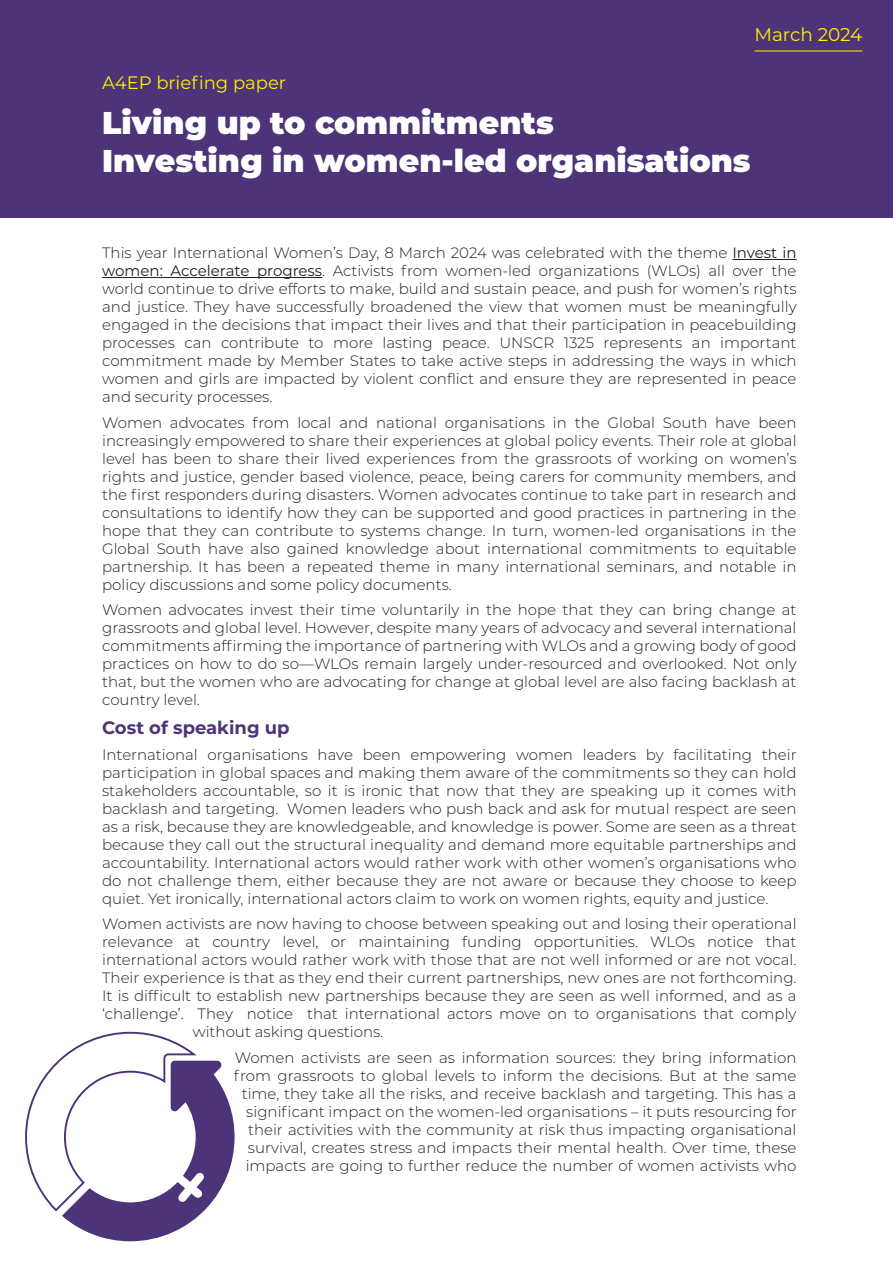
<style>
.page{position:relative;width:893px;height:1263px;background:#fff}
.page>*{position:absolute;margin:0;border:0;box-sizing:border-box;transform-origin:0 0}
.t1{font:900 31.5px/37.8px "Montserrat";color:#fff}
.t2{font:18.45px "Montserrat";letter-spacing:-.005em;color:#fff101}
.t3{font:18px "Montserrat";color:#fff101}
.t4{font:700 18px "Montserrat";color:#4d3378}
.t5{font:300 15px/18px "Montserrat";color:#231f20;text-align:justify}
.s1{font-weight:400}
</style>
<div class="page">
<div style="left:0;top:0;width:893px;height:217px;background:#4d3378"></div>
<hr style="left:732px;top:259px;width:65px;height:1px;background:#231f20">
<hr style="left:102px;top:277px;width:220px;height:1px;background:#231f20">
<svg style="left:25px;top:1031px;width:210px;height:210px"></svg>
<hr style="left:754px;top:51px;width:108px;height:1px;background:#fff101">
<p class="t3" style="left:102px;top:70px;width:185px">A4EP briefing paper</p>
<p class="t2" style="left:754px;top:21px;width:110px">March 2024</p>
<h1 class="t1" style="left:102px;top:102px;width:650px">Living up to commitments<br>Investing in women-led organisations</h1>
<p class="t5" style="left:102px;top:243px;width:696px">This year International Women’s Day, 8 March 2024 was celebrated with the theme <span class="s1">Invest in women: Accelerate progress</span>. Activists from women-led organizations (WLOs) all over the world continue to drive efforts to make, build and sustain peace, and push for women’s rights and justice. They have successfully broadened the view that women must be meaningfully engaged in the decisions that impact their lives and that their participation in peacebuilding processes can contribute to more lasting peace. UNSCR 1325 represents an important commitment made by Member States to take active steps in addressing the ways in which women and girls are impacted by violent conflict and ensure they are represented in peace and security processes.</p>
<p class="t5" style="left:102px;top:413px;width:696px">Women advocates from local and national organisations in the Global South have been increasingly empowered to share their experiences at global policy events. Their role at global level has been to share their lived experiences from the grassroots of working on women’s rights and justice, gender based violence, peace, being carers for community members, and the first responders during disasters. Women advocates continue to take part in research and consultations to identify how they can be supported and good practices in partnering in the hope that they can contribute to systems change. In turn, women-led organisations in the Global South have also gained knowledge about international commitments to equitable partnership. It has been a repeated theme in many international seminars, and notable in policy discussions and some policy documents.</p>
<p class="t5" style="left:102px;top:600px;width:696px">Women advocates invest their time voluntarily in the hope that they can bring change at grassroots and global level. However, despite many years of advocacy and several international commitments affirming the importance of partnering with WLOs and a growing body of good practices on how to do so—WLOs remain largely under-resourced and overlooked. Not only that, but the women who are advocating for change at global level are also facing backlash at country level.</p>
<p class="t4" style="left:102px;top:715px;width:189px">Cost of speaking up</p>
<p class="t5" style="left:102px;top:745px;width:696px">International organisations have been empowering women leaders by facilitating their participation in global spaces and making them aware of the commitments so they can hold stakeholders accountable, so it is ironic that now that they are speaking up it comes with backlash and targeting. Women leaders who push back and ask for mutual respect are seen as a risk, because they are knowledgeable, and knowledge is power. Some are seen as a threat because they call out the structural inequality and demand more equitable partnerships and accountability. International actors would rather work with other women’s organisations who do not challenge them, either because they are not aware or because they choose to keep quiet. Yet ironically, international actors claim to work on women rights, equity and justice.</p>
<p class="t5" style="left:102px;top:914px;width:696px">Women activists are now having to choose between speaking out and losing their operational</p>
<p class="t5" style="left:102px;top:932px;width:696px">relevance at country level, or maintaining funding opportunities. WLOs notice that</p>
<p class="t5" style="left:102px;top:950px;width:696px">international actors would rather work with those that are not well informed or are not vocal.</p>
<p class="t5" style="left:102px;top:968px;width:696px">Their experience is that as they end their current partnerships, new ones are not forthcoming.</p>
<p class="t5" style="left:102px;top:986px;width:696px">It is difficult to establish new partnerships because they are seen as well informed, and as a</p>
<p class="t5" style="left:102px;top:1004px;width:696px">‘challenge’. They notice that international actors move on to organisations that comply</p>
<p class="t5" style="left:193px;top:1022px;width:192px">without asking questions.</p>
<p class="t5" style="left:234px;top:1048px;width:564px;text-align:right">Women activists are seen as information sources: they bring information from grassroots to global levels to inform the decisions. But at the same time, they take all the risks, and receive backlash and targeting. This has a significant impact on the women-led organisations – it puts resourcing for their activities with the community at risk thus impacting organisational survival, creates stress and impacts their mental health. Over time, these impacts are going to further reduce the number of women activists who</p>
</div>
